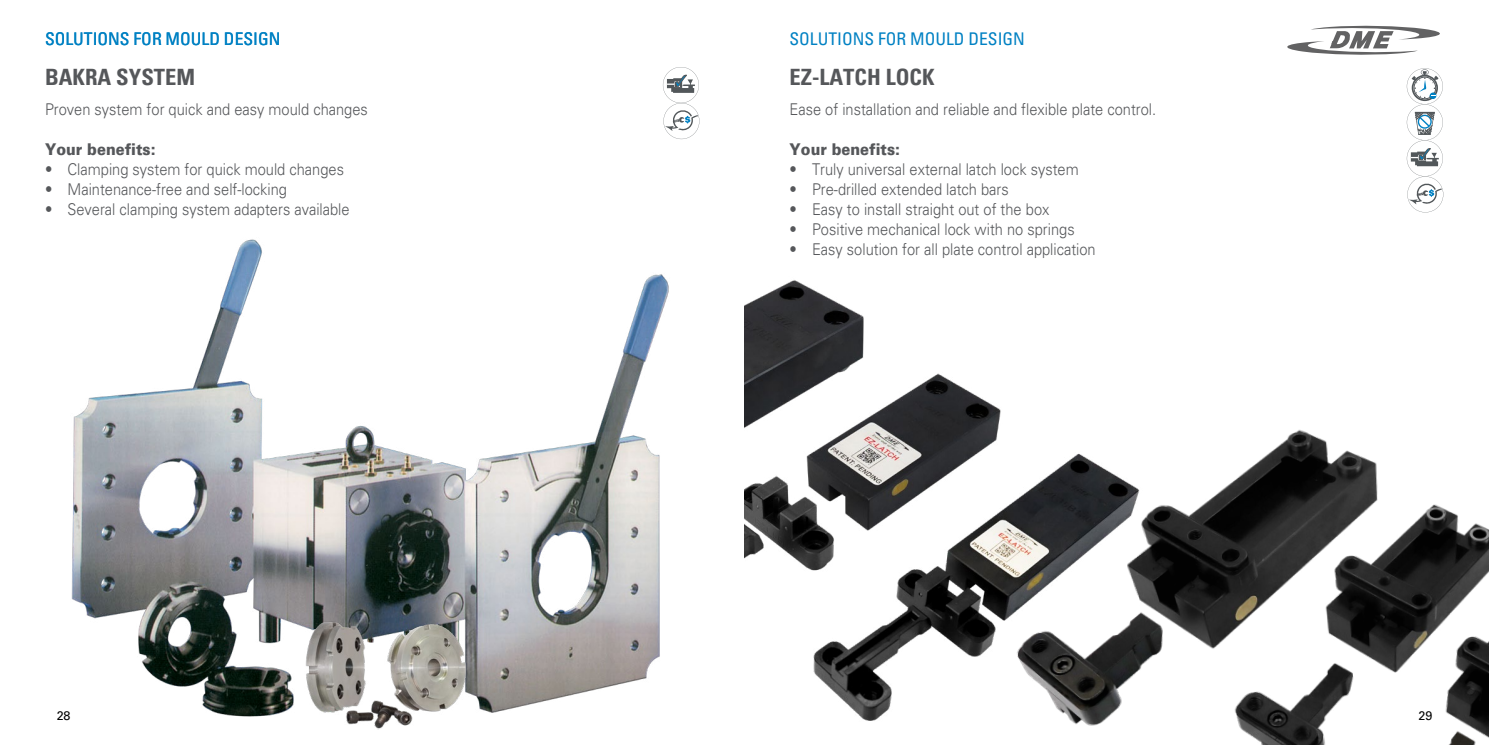
<style>
.page{position:relative;width:1489px;height:745px;background:#fff}
.page>*{position:absolute;margin:0;border:0;box-sizing:border-box;transform-origin:0 0}
.t1{font:700 condensed 22.5px "Univers LT Pro";color:#55575a}
.t2{font:condensed 17.5px "Univers LT Pro";color:#0081c3}
.t3{font:300 16.25px "Univers LT Pro 45";color:#55575a;scale:.9 1}
.t4{font:900 16.25px "Univers LT Pro 75";color:#55575a;scale:.9 1}
.t5{font:12.5px "Univers LT Pro 55 Roman";color:#000}
</style>
<div class="page">
<svg style="left:1287px;top:25px;width:153px;height:30px"></svg>
<img style="left:744px;top:280px;width:257px;height:441px">
<img style="left:1001px;top:429px;width:487px;height:315px">
<img style="left:71px;top:239px;width:598px;height:478px">
<img style="left:299px;top:614px;width:171px;height:114px">
<svg style="left:663px;top:67px;width:36px;height:72px"></svg>
<svg style="left:1406px;top:68px;width:37px;height:144px"></svg>
<p class="t2" style="left:45px;top:28px;width:237px">SOLUTIONS FOR MOULD DESIGN</p>
<p class="t1" style="left:45px;top:63px;width:152px">BAKRA SYSTEM</p>
<p class="t3" style="left:45px;top:98px;width:360px">Proven system for quick and easy mould changes</p>
<p class="t4" style="left:45px;top:138px;width:124px">Your benefits:</p>
<p class="t3" style="left:45px;top:158px;width:334px">• Clamping system for quick mould changes</p>
<p class="t3" style="left:45px;top:178px;width:270px">• Maintenance-free and self-locking</p>
<p class="t3" style="left:45px;top:198px;width:340px">• Several clamping system adapters available</p>
<p class="t2" style="left:789px;top:28px;width:237px">SOLUTIONS FOR MOULD DESIGN</p>
<p class="t1" style="left:789px;top:63px;width:146px">EZ-LATCH LOCK</p>
<p class="t3" style="left:789px;top:98px;width:409px">Ease of installation and reliable and flexible plate control.</p>
<p class="t4" style="left:789px;top:138px;width:124px">Your benefits:</p>
<p class="t3" style="left:789px;top:158px;width:323px">• Truly universal external latch lock system</p>
<p class="t3" style="left:789px;top:178px;width:245px">• Pre-drilled extended latch bars</p>
<p class="t3" style="left:789px;top:198px;width:290px">• Easy to install straight out of the box</p>
<p class="t3" style="left:789px;top:218px;width:318px">• Positive mechanical lock with no springs</p>
<p class="t3" style="left:789px;top:238px;width:342px">• Easy solution for all plate control application</p>
<p class="t5" style="left:57px;top:706px;width:15px">28</p>
<p class="t5" style="left:1418px;top:706px;width:15px">29</p>
</div>
